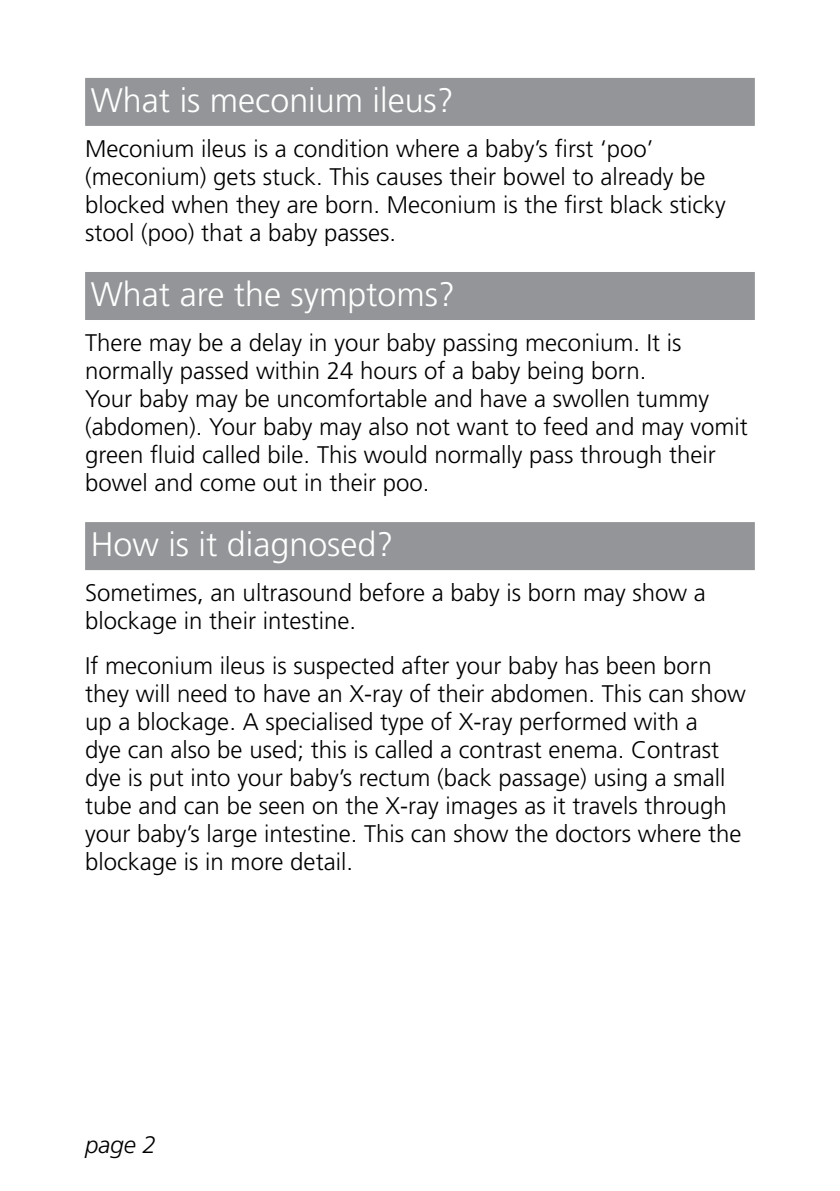
<style>
.page{position:relative;width:840px;height:1191px;background:#fff}
.page>*{position:absolute;margin:0;border:0;box-sizing:border-box;transform-origin:0 0}
.t1{font:300 34px "Frutiger";color:#fff}
.t2{font:300 24px/28px "Frutiger";color:#000}
.t3{font:italic 300 24px "Frutiger";color:#000}
</style>
<div class="page">
<div style="left:85px;top:78px;width:669px;height:48px;background:#939598"></div>
<div style="left:85px;top:272px;width:669px;height:48px;background:#939598"></div>
<div style="left:85px;top:522px;width:669px;height:48px;background:#939598"></div>
<h1 class="t1" style="left:91px;top:81px;width:364px">What is meconium ileus?</h1>
<p class="t2" style="left:85px;top:134px;width:642px">Meconium ileus is a condition where a baby’s first ‘poo’ (meconium) gets stuck. This causes their bowel to already be blocked when they are born. Meconium is the first black sticky stool (poo) that a baby passes.</p>
<h1 class="t1" style="left:91px;top:275px;width:365px">What are the symptoms?</h1>
<p class="t2" style="left:85px;top:328px;width:663px">There may be a delay in your baby passing meconium. It is normally passed within 24 hours of a baby being born.<br>Your baby may be uncomfortable and have a swollen tummy (abdomen). Your baby may also not want to feed and may vomit green fluid called bile. This would normally pass through their bowel and come out in their poo.</p>
<h1 class="t1" style="left:91px;top:525px;width:304px">How is it diagnosed?</h1>
<p class="t2" style="left:85px;top:578px;width:622px">Sometimes, an ultrasound before a baby is born may show a blockage in their intestine.</p>
<p class="t2" style="left:85px;top:651px;width:662px">If meconium ileus is suspected after your baby has been born they will need to have an X-ray of their abdomen. This can show up a blockage. A specialised type of X-ray performed with a<br>dye can also be used; this is called a contrast enema. Contrast dye is put into your baby’s rectum (back passage) using a small tube and can be seen on the X-ray images as it travels through your baby’s large intestine. This can show the doctors where the blockage is in more detail.</p>
<p class="t3" style="left:85px;top:1131px;width:72px">page 2</p>
</div>
